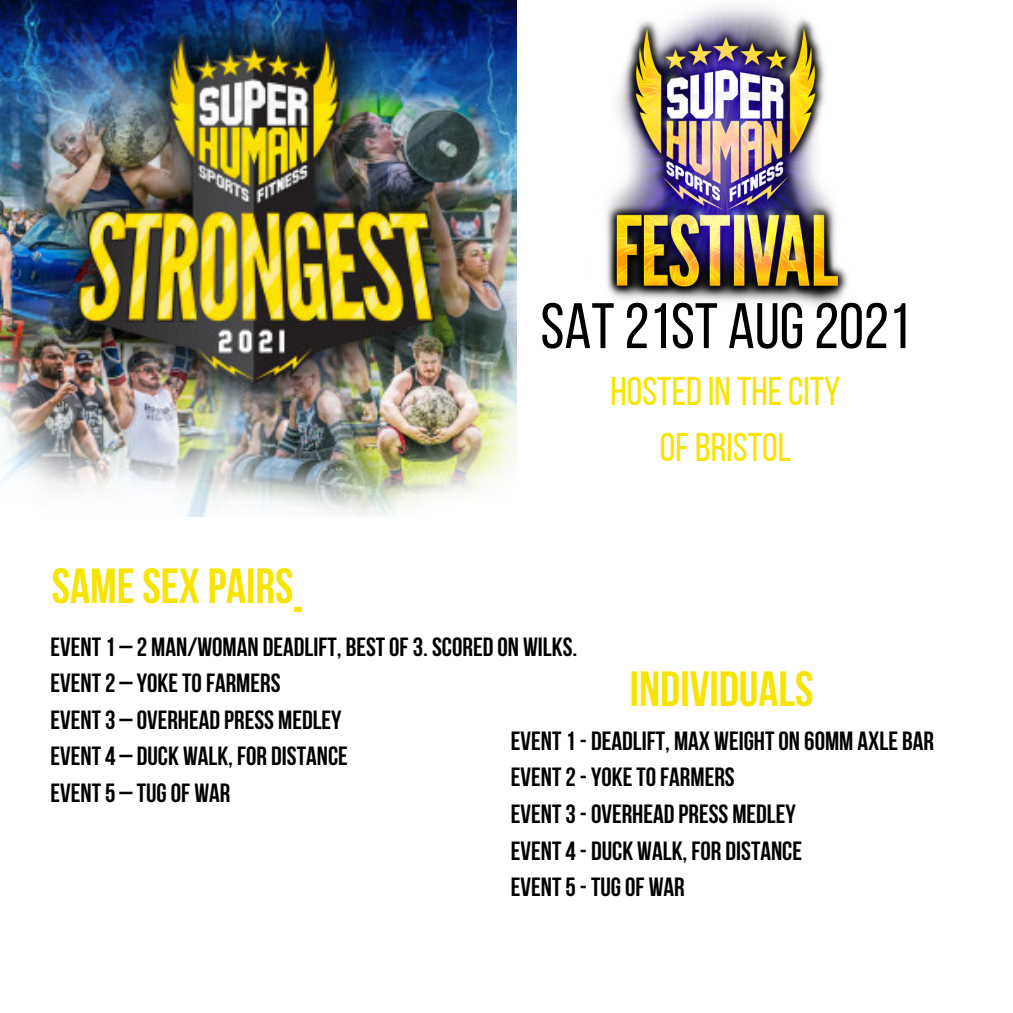
<style>
.page{position:relative;width:1013px;height:1013px;background:#fff}
.page>*{position:absolute;margin:0;border:0;box-sizing:border-box;transform-origin:0 0}
.t1{font:64.12px "Bebas Neue";color:#000}
.t2{font:700 49.12px "Bebas Neue";color:#f7e400}
.t3{font:40px/55.5px "Bebas Neue";color:#f7e400;text-align:center}
.t4{font:700 26.25px "Bebas Neue";color:#000}
</style>
<div class="page">
<img style="left:0;top:0;width:517px;height:517px">
<img style="left:606px;top:6px;width:242px;height:300px">
<svg style="left:294px;top:607px;width:7px;height:4px"></svg>
<p class="t1" style="left:540px;top:300px;width:371px">SAT21ST AUG2021</p>
<p class="t2" style="left:52px;top:566px;width:243px">SAMESEX PAIRS</p>
<p class="t3" style="left:610px;top:367px;width:231px">HOSTEDIN THECITY<br>OFBRISTOL</p>
<p class="t4" style="left:51px;top:636px;width:528px">EVENT1 – 2 MAN/WOMAN DEADLIFT, BESTOF3. SCORED ON WILKS.</p>
<p class="t4" style="left:51px;top:672px;width:231px">EVENT2 – YOKETOFARMERS</p>
<p class="t4" style="left:51px;top:709px;width:292px">EVENT3 – OVERHEAD PRESS MEDLEY</p>
<p class="t4" style="left:51px;top:745px;width:299px">EVENT4 – DUCK WALK, FOR DISTANCE</p>
<p class="t4" style="left:51px;top:782px;width:181px">EVENT5 – TUGOF WAR</p>
<p class="t2" style="left:630px;top:669px;width:185px">INDIVIDUALS</p>
<p class="t4" style="left:511px;top:730px;width:424px">EVENT1- DEADLIFT, MAX WEIGHTON 60MM AXLE BAR</p>
<p class="t4" style="left:511px;top:766px;width:225px">EVENT2-YOKETOFARMERS</p>
<p class="t4" style="left:511px;top:803px;width:286px">EVENT3-OVERHEAD PRESS MEDLEY</p>
<p class="t4" style="left:511px;top:840px;width:292px">EVENT4- DUCK WALK, FOR DISTANCE</p>
<p class="t4" style="left:511px;top:876px;width:175px">EVENT5-TUGOF WAR</p>
</div>
